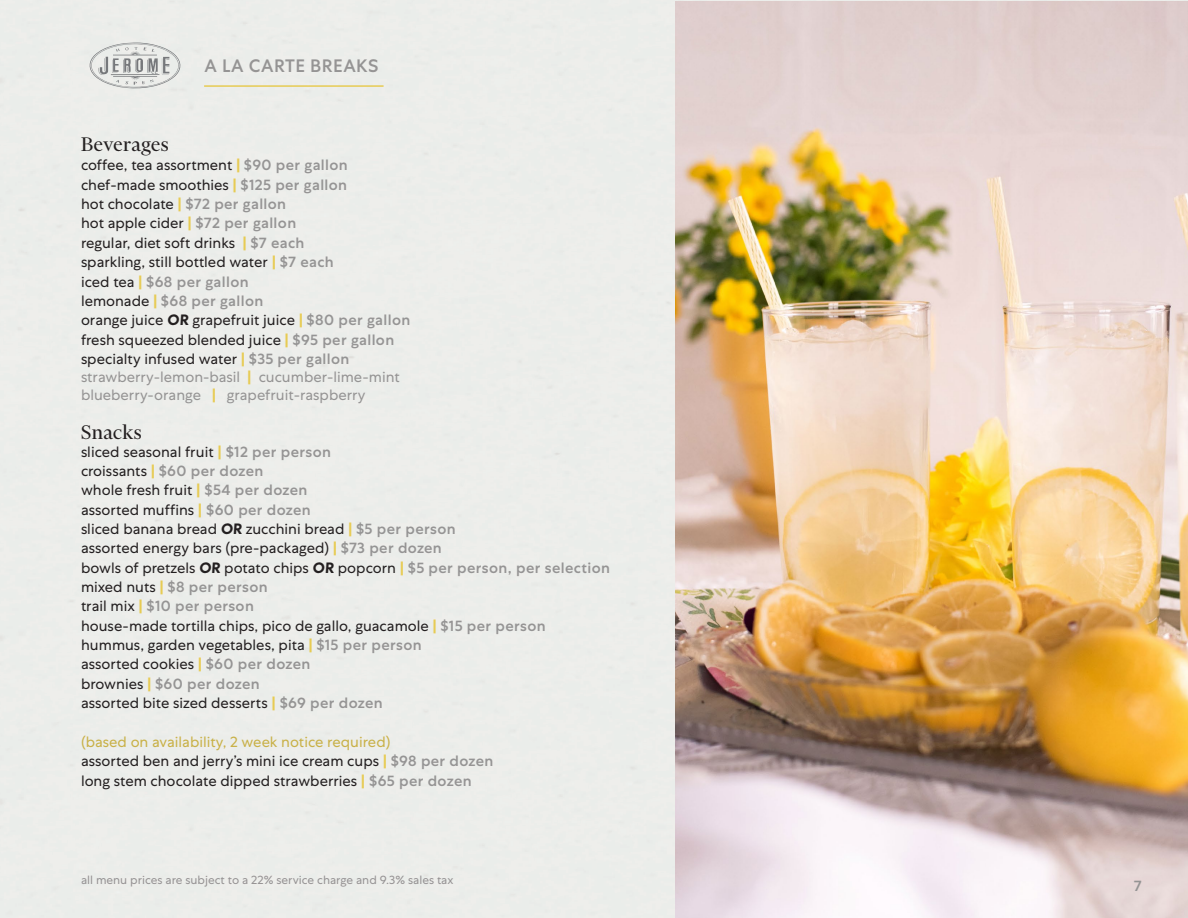
<style>
.page{position:relative;width:1188px;height:918px;background:#fff}
.page>*{position:absolute;margin:0;border:0;box-sizing:border-box;transform-origin:0 0}
.t1{font:22.5px "Financier Display";letter-spacing:.025em;color:#231f20}
.t2{font:500 18px "Centra No 1";letter-spacing:.025em;color:#959494}
.t3{font:15px "Centra No 1";color:#231f20}
.t4{font:500 15px "Centra No 1";letter-spacing:.025em;color:#959494}
.t5{font:15px "Centra No 1";color:#959494}
.t6{font:15px "Centra No 1";color:#c9b148}
.t7{font:12px "Centra No 1";color:#969394}
.s1{font-weight:700;color:#e7cb53}
.s2{font-weight:500;color:#959494}
.s3{font-weight:400;color:#231f20}
.s4{font-weight:700}
</style>
<div class="page">
<img style="left:675px;top:1px;width:513px;height:917px">
<hr style="left:204px;top:85px;width:180px;height:2px;background:#e7cb53">
<svg style="left:88px;top:43px;width:94px;height:46px;background:#d5d7d5"></svg>
<p class="t2" style="left:204px;top:55px;width:175px">A LA CARTE BREAKS</p>
<p class="t1" style="left:81px;top:133px;width:89px">Beverages</p>
<p class="t3" style="left:81px;top:157px;width:268px">coffee, tea assortment <span class="s1">|</span> <span class="s2">$90 per gallon</span></p>
<p class="t3" style="left:81px;top:176px;width:268px">chef-made smoothies <span class="s1">|</span> <span class="s2">$125 per gallon</span></p>
<p class="t3" style="left:81px;top:195px;width:207px">hot chocolate <span class="s1">|</span> <span class="s2">$72 per gallon</span></p>
<p class="t3" style="left:81px;top:215px;width:217px">hot apple cider <span class="s1">|</span> <span class="s2">$72 per gallon</span></p>
<p class="t3" style="left:81px;top:234px;width:225px">regular, diet soft drinks <span class="s1">|</span> <span class="s2">$7 each</span></p>
<p class="t3" style="left:81px;top:253px;width:254px">sparkling, still bottled water <span class="s1">|</span> <span class="s2">$7 each</span></p>
<p class="t4" style="left:81px;top:273px;width:169px"><span class="s3">iced tea</span> <span class="s1">|</span> $68 per gallon</p>
<p class="t4" style="left:81px;top:292px;width:184px"><span class="s3">lemonade</span> <span class="s1">|</span> $68 per gallon</p>
<p class="t3" style="left:81px;top:311px;width:331px">orange juice <span class="s4">OR</span> grapefruit juice <span class="s1">|</span> <span class="s2">$80 per gallon</span></p>
<p class="t3" style="left:81px;top:331px;width:315px">fresh squeezed blended juice <span class="s1">|</span> <span class="s2">$95 per gallon</span></p>
<p class="t3" style="left:81px;top:350px;width:270px">specialty infused water <span class="s1">|</span> <span class="s2">$35 per gallon</span></p>
<p class="t5" style="left:81px;top:368px;width:320px">strawberry-lemon-basil <span class="s1">|</span> cucumber-lime-mint</p>
<p class="t5" style="left:81px;top:386px;width:286px">blueberry-orange <span class="s1">|</span> grapefruit-raspberry</p>
<p class="t1" style="left:81px;top:420px;width:62px">Snacks</p>
<p class="t3" style="left:81px;top:443px;width:252px">sliced seasonal fruit <span class="s1">|</span> <span class="s2">$12 per person</span></p>
<p class="t4" style="left:81px;top:462px;width:184px"><span class="s3">croissants</span> <span class="s1">|</span> $60 per dozen</p>
<p class="t3" style="left:81px;top:481px;width:228px">whole fresh fruit <span class="s1">|</span> <span class="s2">$54 per dozen</span></p>
<p class="t3" style="left:81px;top:501px;width:231px">assorted muffins <span class="s1">|</span> <span class="s2">$60 per dozen</span></p>
<p class="t3" style="left:81px;top:520px;width:376px">sliced banana bread <span class="s4">OR</span> zucchini bread <span class="s1">|</span> <span class="s2">$5 per person</span></p>
<p class="t3" style="left:81px;top:539px;width:362px">assorted energy bars (pre-packaged) <span class="s1">|</span> <span class="s2">$73 per dozen</span></p>
<p class="t3" style="left:81px;top:559px;width:531px">bowls of pretzels <span class="s4">OR</span> potato chips <span class="s4">OR</span> popcorn <span class="s1">|</span> <span class="s2">$5 per person, per selection</span></p>
<p class="t4" style="left:81px;top:578px;width:188px"><span class="s3">mixed nuts</span> <span class="s1">|</span> $8 per person</p>
<p class="t4" style="left:81px;top:597px;width:174px"><span class="s3">trail mix</span> <span class="s1">|</span> $10 per person</p>
<p class="t3" style="left:81px;top:617px;width:466px">house-made tortilla chips, pico de gallo, guacamole <span class="s1">|</span> <span class="s2">$15 per person</span></p>
<p class="t3" style="left:81px;top:636px;width:342px">hummus, garden vegetables, pita <span class="s1">|</span> <span class="s2">$15 per person</span></p>
<p class="t3" style="left:81px;top:656px;width:231px">assorted cookies <span class="s1">|</span> <span class="s2">$60 per dozen</span></p>
<p class="t4" style="left:81px;top:675px;width:180px"><span class="s3">brownies</span> <span class="s1">|</span> $60 per dozen</p>
<p class="t3" style="left:81px;top:694px;width:303px">assorted bite sized desserts <span class="s1">|</span> <span class="s2">$69 per dozen</span></p>
<p class="t6" style="left:81px;top:733px;width:311px">(based on availability, 2 week notice required)</p>
<p class="t3" style="left:81px;top:752px;width:414px">assorted ben and jerry’s mini ice cream cups <span class="s1">|</span> <span class="s2">$98 per dozen</span></p>
<p class="t3" style="left:81px;top:772px;width:392px">long stem chocolate dipped strawberries <span class="s1">|</span> <span class="s2">$65 per dozen</span></p>
<p class="t7" style="left:81px;top:873px;width:374px">all menu prices are subject to a 22% service charge and 9.3% sales tax</p>
<p class="t4" style="left:1134px;top:877px;width:9px">7</p>
</div>
